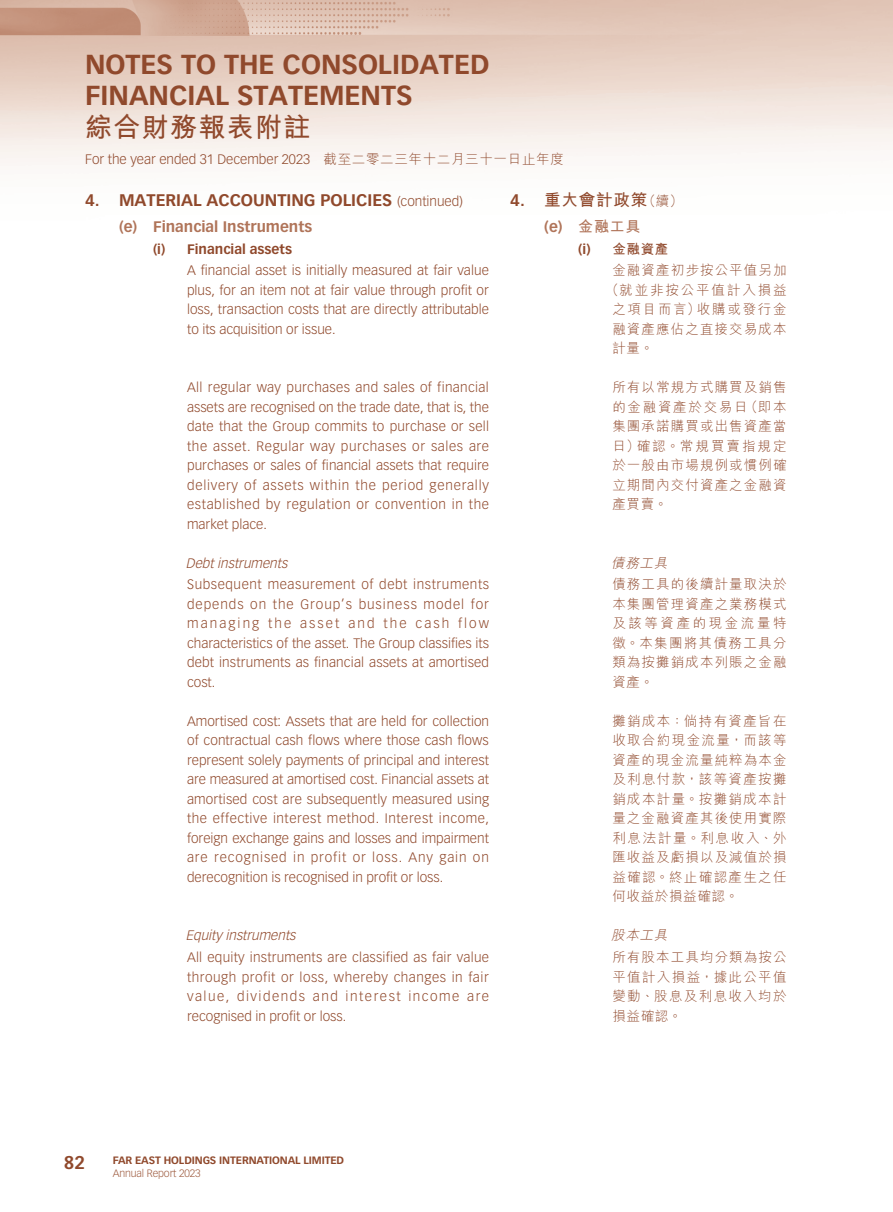
<style>
.page{position:relative;width:893px;height:1212px;background:#fff}
.page>*{position:absolute;margin:0;border:0;box-sizing:border-box;transform-origin:0 0}
.t1{font:700 27px/31.2px "Vectora LT Std";color:#90492c}
.t2{font:700 27px "M Hei HK";letter-spacing:.05em;color:#90492c}
.t3{font:700 18px "Vectora LT Std";color:#90492c}
._01_H1{font:700 16.5px "Vectora LT Std";color:#90492c}
._01_H1-2{font:700 16.5px "M Hei HK";letter-spacing:.05em;color:#90492c}
._02_H2{font:700 15px "Vectora LT Std";color:#b07459}
._02_H2-2{font:700 15px "M Hei HK";color:#b07459}
._00_txt{font:300 13.5px/19.5px "Vectora LT Std";color:#90492c;text-align:justify}
._00_txt-2{font:300 13.5px/19.5px "M Hei HK";letter-spacing:.085em;color:#90492c;text-align:justify}
._04_H4{font:italic 300 13.5px "Vectora LT Std";color:#90492c}
._03_H3{font:700 13.5px "Vectora LT Std";color:#90492c}
._00_txt-3{font:300 13.5px "M Hei HK";letter-spacing:.14em;color:#90492c}
._00_txt-4{font:300 13.5px "M Hei HK";letter-spacing:.13em;color:#90492c}
._04_H4-2{font:italic 300 13.5px "M Hei HK";color:#90492c}
._03_H3-2{font:700 13.5px "M Hei HK";color:#90492c}
.t4{font:700 10.5px "Vectora LT Std";letter-spacing:-.01em;color:#90492c}
.t5{font:300 10.5px "Vectora LT Std";letter-spacing:-.01em;color:#9e5c40}
.s1{font-family:"M Hei HK"}
.s2{font-family:"Vectora LT Std"}
.s3{font-weight:300;font-size:13.5px}
</style>
<div class="page">
<img style="left:0;top:0;width:893px;height:166px">
<h1 class="t1" style="left:85px;top:49px;width:406px">NOTES TO THE CONSOLIDATED<br>FINANCIAL STATEMENTS</h1>
<h1 class="t2" style="left:85px;top:107px;width:227px">綜合財務報表附註</h1>
<p class="_00_txt" style="left:85px;top:150px;width:480px">For the year ended 31 December 2023 <span class="s1">截至二零二三年十二月三十一日止年度</span></p>
<p class="_01_H1-2" style="left:510px;top:188px;width:174px"><span class="s2">4.</span> 重大會計政策<span class="s3">（續）</span></p>
<p class="_02_H2-2" style="left:544px;top:216px;width:98px"><span class="s2">(e)</span> 金融工具</p>
<p class="_03_H3-2" style="left:578px;top:239px;width:92px"><span class="s2">(i)</span> 金融資產</p>
<p class="_00_txt-2" style="left:612px;top:260px;width:176px">金融資產初步按公平值另加</p>
<p class="_00_txt-3" style="left:606px;top:283px;width:183px">（就並非按公平值計入損益</p>
<p class="_00_txt-4" style="left:612px;top:302px;width:176px">之項目而言）收購或發行金</p>
<p class="_00_txt-2" style="left:612px;top:319px;width:176px">融資產應佔之直接交易成本</p>
<p class="_00_txt-2" style="left:612px;top:338px;width:43px">計量。</p>
<p class="_00_txt-2" style="left:612px;top:377px;width:176px">所有以常規方式購買及銷售的金融資產於交易日（即本集團承諾購買或出售資產當日）確認。常規買賣指規定於一般由市場規例或慣例確立期間內交付資產之金融資產買賣。</p>
<p class="_01_H1" style="left:85px;top:190px;width:379px">4. MATERIAL ACCOUNTING POLICIES <span class="s3">(continued)</span></p>
<p class="_02_H2" style="left:119px;top:218px;width:195px">(e) Financial Instruments</p>
<p class="_03_H3" style="left:153px;top:241px;width:141px">(i) Financial assets</p>
<p class="_00_txt" style="left:187px;top:261px;width:303px">A financial asset is initially measured at fair value plus, for an item not at fair value through profit or loss, transaction costs that are directly attributable to its acquisition or issue.</p>
<p class="_00_txt" style="left:187px;top:378px;width:304px">All regular way purchases and sales of financial assets are recognised on the trade date, that is, the date that the Group commits to purchase or sell the asset. Regular way purchases or sales are purchases or sales of financial assets that require delivery of assets within the period generally established by regulation or convention in the market place.</p>
<p class="_04_H4" style="left:186px;top:555px;width:106px">Debt instruments</p>
<p class="_00_txt" style="left:187px;top:575px;width:304px">Subsequent measurement of debt instruments depends on the Group’s business model for managing the asset and the cash flow characteristics of the asset. The Group classifies its debt instruments as financial assets at amortised cost.</p>
<p class="_00_txt" style="left:187px;top:711px;width:304px">Amortised cost: Assets that are held for collection of contractual cash flows where those cash flows represent solely payments of principal and interest are measured at amortised cost. Financial assets at amortised cost are subsequently measured using the effective interest method. Interest income, foreign exchange gains and losses and impairment are recognised in profit or loss. Any gain on derecognition is recognised in profit or loss.</p>
<p class="_04_H4-2" style="left:611px;top:556px;width:60px">債務工具</p>
<p class="_00_txt-2" style="left:612px;top:574px;width:176px">債務工具的後續計量取決於本集團管理資產之業務模式及該等資產的現金流量特徵。本集團將其債務工具分類為按攤銷成本列賬之金融資產。</p>
<p class="_00_txt-2" style="left:612px;top:711px;width:176px">攤銷成本：倘持有資產旨在收取合約現金流量，而該等資產的現金流量純粹為本金及利息付款，該等資產按攤銷成本計量。按攤銷成本計量之金融資產其後使用實際利息法計量。利息收入、外匯收益及虧損以及減值於損益確認。終止確認產生之任何收益於損益確認。</p>
<p class="_04_H4-2" style="left:611px;top:928px;width:60px">股本工具</p>
<p class="_00_txt-2" style="left:612px;top:947px;width:176px">所有股本工具均分類為按公平值計入損益，據此公平值變動、股息及利息收入均於損益確認。</p>
<p class="_04_H4" style="left:186px;top:928px;width:114px">Equity instruments</p>
<p class="_00_txt" style="left:187px;top:948px;width:304px">All equity instruments are classified as fair value through profit or loss, whereby changes in fair value, dividends and interest income are recognised in profit or loss.</p>
<h2 class="t3" style="left:64px;top:1152px;width:23px">82</h2>
<p class="t4" style="left:113px;top:1153px;width:233px">FAR EAST HOLDINGS INTERNATIONAL LIMITED</p>
<p class="t5" style="left:113px;top:1167px;width:89px">Annual Report 2023</p>
</div>
